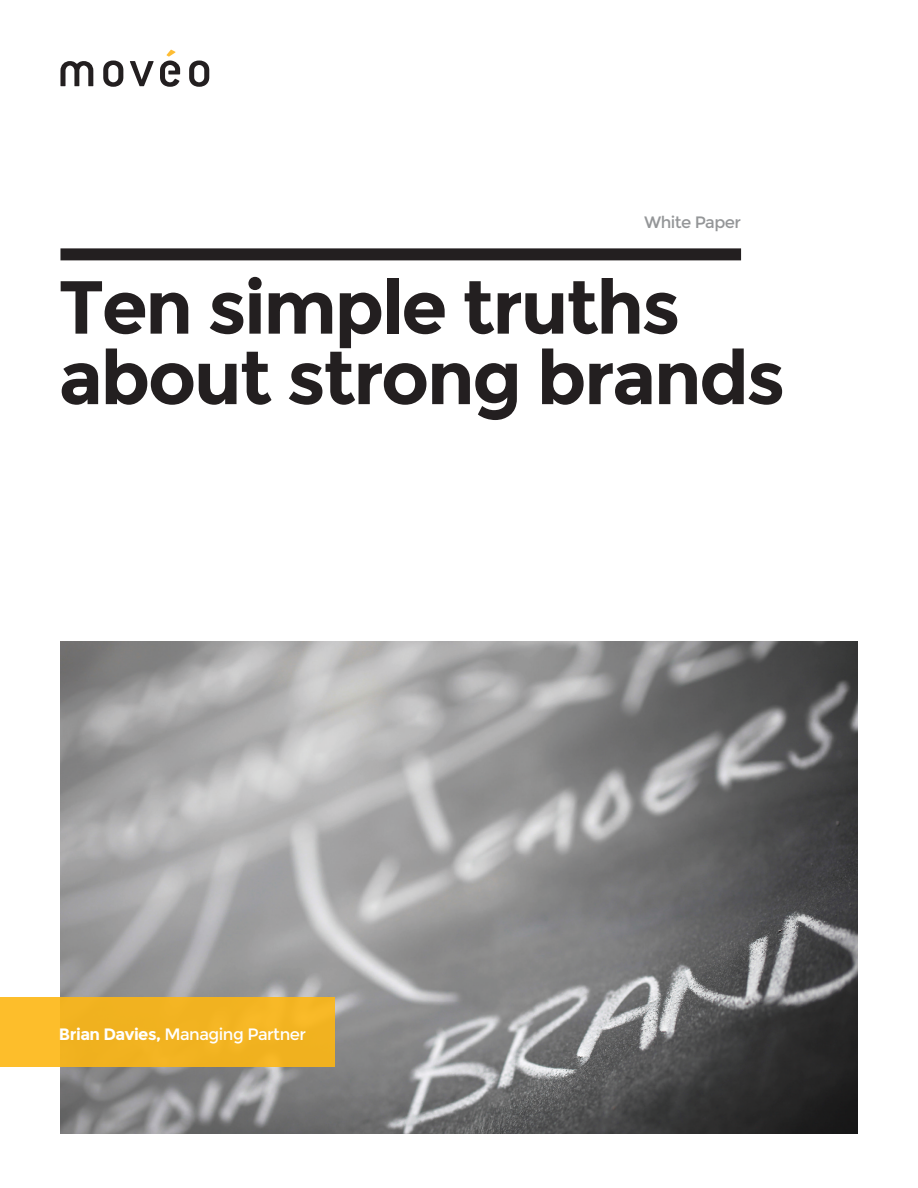
<style>
.page{position:relative;width:918px;height:1188px;background:#fff}
.page>*{position:absolute;margin:0;border:0;box-sizing:border-box;transform-origin:0 0}
.t1{font:700 75px/70.5px "Montserrat";letter-spacing:-.035em;color:#231f20}
.t2{font:16.5px "Montserrat";letter-spacing:-.03em;color:#fff}
.t3{font:16.5px "Montserrat";letter-spacing:-.035em;color:#949698}
.s1{font-weight:700}
</style>
<div class="page">
<img style="left:60px;top:642px;width:798px;height:492px">
<div style="left:60px;top:248px;width:681px;height:12px;background:#231f20"></div>
<svg style="left:60px;top:61px;width:33px;height:25px"></svg>
<svg style="left:103px;top:61px;width:20px;height:26px"></svg>
<svg style="left:130px;top:61px;width:24px;height:25px"></svg>
<svg style="left:189px;top:61px;width:20px;height:26px"></svg>
<svg style="left:160px;top:50px;width:20px;height:37px"></svg>
<div style="left:0;top:997px;width:334px;height:69px;background:#f2b321"></div>
<p class="t3" style="left:644px;top:213px;width:98px">White Paper</p>
<p class="t1" style="left:59px;top:272px;width:728px">Ten simple truths about strong brands</p>
<p class="t2" style="left:59px;top:1024px;width:249px"><span class="s1">Brian Davies,</span> Managing Partner</p>
</div>
